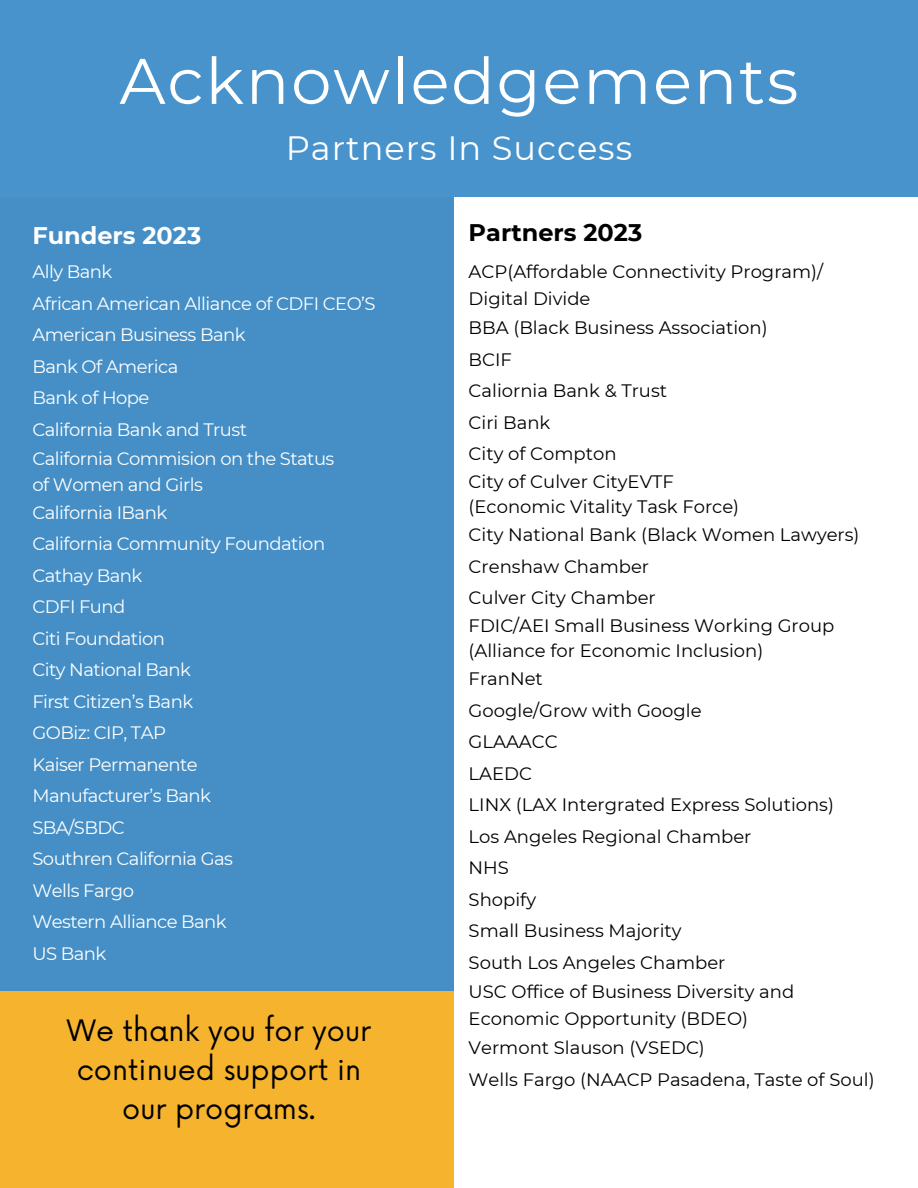
<style>
.page{position:relative;width:918px;height:1188px;background:#fff}
.page>*{position:absolute;margin:0;border:0;box-sizing:border-box;transform-origin:0 0}
.t1{font:64.35px "Montserrat";letter-spacing:.03em;color:#fff}
.t2{font:33.6px "Montserrat";letter-spacing:.03em;color:#fff}
.t3{font:28.8px/39.5px "Now";color:#000;text-align:center}
.t4{font:700 24px "Montserrat";color:#000}
.t5{font:700 24px "Montserrat";color:#fff}
.t6{font:18px "Montserrat";color:#000}
.t7{font:18px "Montserrat";letter-spacing:-.03em;color:#fff}
</style>
<div class="page">
<div style="left:0;top:162px;width:454px;height:829px;background:#458fc6"></div>
<div style="left:0;top:0;width:918px;height:197px;background:#4893cb"></div>
<div style="left:0;top:991px;width:454px;height:197px;background:#f6b32d"></div>
<p class="t1" style="left:120px;top:42px;width:680px">Acknowledgements</p>
<h2 class="t2" style="left:286px;top:128px;width:348px">Partners In Success</h2>
<p class="t5" style="left:32px;top:220px;width:170px">Funders 2023</p>
<p class="t7" style="left:32px;top:261px;width:81px">Ally Bank</p>
<p class="t7" style="left:32px;top:292px;width:345px">African American Alliance of CDFI CEO’S</p>
<p class="t7" style="left:32px;top:324px;width:215px">American Business Bank</p>
<p class="t7" style="left:32px;top:355px;width:147px">Bank Of America</p>
<p class="t7" style="left:32px;top:387px;width:119px">Bank of Hope</p>
<p class="t7" style="left:32px;top:418px;width:216px">California Bank and Trust</p>
<p class="t7" style="left:32px;top:447px;width:303px">California Commision on the Status</p>
<p class="t7" style="left:32px;top:473px;width:172px">of Women and Girls</p>
<p class="t7" style="left:32px;top:501px;width:136px">California IBank</p>
<p class="t7" style="left:32px;top:533px;width:294px">California Community Foundation</p>
<p class="t7" style="left:32px;top:564px;width:111px">Cathay Bank</p>
<p class="t7" style="left:32px;top:596px;width:94px">CDFI Fund</p>
<p class="t7" style="left:32px;top:627px;width:134px">Citi Foundation</p>
<p class="t7" style="left:32px;top:659px;width:160px">City National Bank</p>
<p class="t7" style="left:32px;top:690px;width:162px">First Citizen’s Bank</p>
<p class="t7" style="left:32px;top:722px;width:135px">GOBiz: CIP, TAP</p>
<p class="t7" style="left:32px;top:753px;width:167px">Kaiser Permanente</p>
<p class="t7" style="left:32px;top:785px;width:180px">Manufacturer’s Bank</p>
<p class="t7" style="left:32px;top:816px;width:94px">SBA/SBDC</p>
<p class="t7" style="left:32px;top:848px;width:202px">Southren California Gas</p>
<p class="t7" style="left:32px;top:879px;width:103px">Wells Fargo</p>
<p class="t7" style="left:32px;top:911px;width:196px">Western Alliance Bank</p>
<h3 class="t7" style="left:32px;top:942px;width:75px">US Bank</h3>
<h1 class="t3" style="left:67px;top:1012px;width:306px">We thank you for your continued support in our programs.</h1>
<h4 class="t4" style="left:469px;top:218px;width:175px">Partners 2023</h4>
<p class="t6" style="left:469px;top:261px;width:356px">ACP(Affordable Connectivity Program)/</p>
<p class="t6" style="left:469px;top:288px;width:123px">Digital Divide</p>
<p class="t6" style="left:469px;top:317px;width:301px">BBA (Black Business Association)</p>
<p class="t6" style="left:469px;top:348px;width:45px">BCIF</p>
<p class="t6" style="left:469px;top:380px;width:200px">Caliornia Bank &amp; Trust</p>
<p class="t6" style="left:469px;top:411px;width:83px">Ciri Bank</p>
<p class="t6" style="left:469px;top:443px;width:149px">City of Compton</p>
<p class="t6" style="left:469px;top:471px;width:207px">City of Culver CityEVTF</p>
<p class="t6" style="left:469px;top:496px;width:272px">(Economic Vitality Task Force)</p>
<p class="t6" style="left:469px;top:524px;width:392px">City National Bank (Black Women Lawyers)</p>
<p class="t6" style="left:469px;top:555px;width:182px">Crenshaw Chamber</p>
<p class="t6" style="left:469px;top:587px;width:189px">Culver City Chamber</p>
<p class="t6" style="left:469px;top:615px;width:367px">FDIC/AEI Small Business Working Group</p>
<p class="t6" style="left:469px;top:640px;width:296px">(Alliance for Economic Inclusion)</p>
<p class="t6" style="left:469px;top:668px;width:76px">FranNet</p>
<p class="t6" style="left:469px;top:699px;width:234px">Google/Grow with Google</p>
<p class="t6" style="left:469px;top:731px;width:91px">GLAAACC</p>
<p class="t6" style="left:469px;top:762px;width:65px">LAEDC</p>
<p class="t6" style="left:469px;top:794px;width:367px">LINX (LAX Intergrated Express Solutions)</p>
<p class="t6" style="left:469px;top:825px;width:284px">Los Angeles Regional Chamber</p>
<p class="t6" style="left:469px;top:857px;width:42px">NHS</p>
<p class="t6" style="left:469px;top:888px;width:69px">Shopify</p>
<p class="t6" style="left:469px;top:920px;width:215px">Small Business Majority</p>
<h4 class="t6" style="left:469px;top:951px;width:258px">South Los Angeles Chamber</h4>
<p class="t6" style="left:469px;top:981px;width:327px">USC Office of Business Diversity and</p>
<p class="t6" style="left:469px;top:1008px;width:281px">Economic Opportunity (BDEO)</p>
<p class="t6" style="left:469px;top:1037px;width:238px">Vermont Slauson (VSEDC)</p>
<p class="t6" style="left:469px;top:1068px;width:407px">Wells Fargo (NAACP Pasadena, Taste of Soul)</p>
</div>
